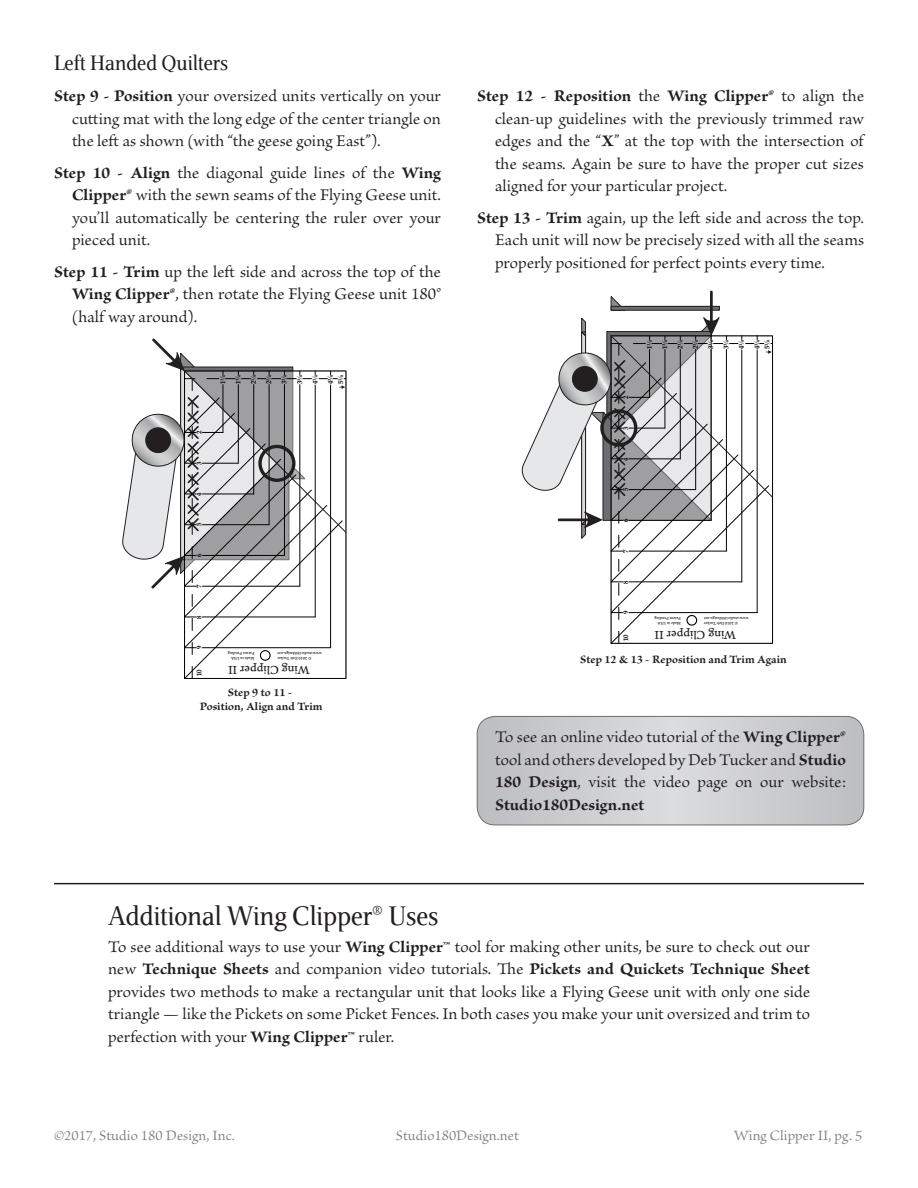
<style>
.page{position:relative;width:918px;height:1188px;background:#fff}
.page>*{position:absolute;margin:0;border:0;box-sizing:border-box;transform-origin:0 0}
.B_head{font:27px "Veritas AE";color:#231f20}
.steps{font:21px "Veritas AE";color:#231f20}
.steps-2{font:17.25px/22.5px "Brioso Pro";letter-spacing:.005em;color:#231f20;text-align:justify}
.text{font:17.25px/22.5px "Brioso Pro";letter-spacing:.005em;color:#231f20;text-align:justify}
.t1{font:15px "Brioso Pro";letter-spacing:.005em;color:#808285}
.t2{font:12.75px "Arno Pro Caption";color:#231f20}
.t3{font:700 12px/13.5px "Brioso Pro";letter-spacing:.005em;color:#231f20;text-align:center}
.t4{font:700 6.9px/10.2px "Book Antiqua";color:#040503}
.t5{font:4.2px/4.8px "Arno Pro Caption";color:#040503;text-align:right}
.s1{font-weight:700}
</style>
<div class="page">
<svg style="left:477px;top:716px;width:387px;height:109px;background:#cccdcf"></svg>
<div style="left:477px;top:716px;width:387px;height:109px;border:1px solid #6c6d70;border-radius:18px"></div>
<hr style="left:54px;top:883px;width:810px;height:1px;background:#231f20">
<svg style="left:122px;top:338px;width:225px;height:341px"></svg>
<svg style="left:611px;top:296px;width:15px;height:15px"></svg>
<div style="left:611px;top:306px;width:109px;height:4px;border:1px solid #231f20"></div>
<hr style="left:710px;top:291px;width:3px;height:34px;background:#231f20">
<svg style="left:521px;top:317px;width:252px;height:327px"></svg>
<p class="steps" style="left:54px;top:51px;width:176px">Left Handed Quilters</p>
<p class="steps-2" style="left:72px;top:86px;width:370px;text-indent:-18px"><span class="s1">Step 9 - Position</span> your oversized units vertically on your cutting mat with the long edge of the center triangle on the left as shown (with “the geese going East”).</p>
<p class="steps-2" style="left:72px;top:162px;width:371px;text-indent:-18px"><span class="s1">Step 10 - Align</span> the diagonal guide lines of the <span class="s1">Wing Clipper®</span> with the sewn seams of the Flying Geese unit. you’ll automatically be centering the ruler over your pieced unit.</p>
<p class="steps-2" style="left:72px;top:261px;width:370px;text-indent:-18px"><span class="s1">Step 11 - Trim</span> up the left side and across the top of the <span class="s1">Wing Clipper®</span>, then rotate the Flying Geese unit 180° (half way around).</p>
<p class="t4" style="left:218px;top:384px;width:11px;rotate:-90deg">1¼</p>
<p class="t4" style="left:233px;top:384px;width:11px;rotate:-90deg">1¾</p>
<p class="t4" style="left:249px;top:384px;width:11px;rotate:-90deg">2¼</p>
<p class="t4" style="left:264px;top:384px;width:11px;rotate:-90deg">2¾</p>
<p class="t4" style="left:279px;top:384px;width:11px;rotate:-90deg">3¼</p>
<p class="t4" style="left:295px;top:384px;width:11px;rotate:-90deg">3¾</p>
<p class="t4" style="left:310px;top:384px;width:11px;rotate:-90deg">4¼</p>
<p class="t4" style="left:325px;top:384px;width:11px;rotate:-90deg">4¾<br>5¼</p>
<p class="t4" style="left:194px;top:434px;width:5px;rotate:-90deg">2</p>
<p class="t4" style="left:194px;top:465px;width:5px;rotate:-90deg">3</p>
<p class="t4" style="left:194px;top:496px;width:5px;rotate:-90deg">4</p>
<p class="t4" style="left:194px;top:526px;width:5px;rotate:-90deg">5</p>
<p class="t4" style="left:194px;top:557px;width:5px;rotate:-90deg">6</p>
<p class="t4" style="left:194px;top:588px;width:5px;rotate:-90deg">7</p>
<p class="t4" style="left:194px;top:619px;width:5px;rotate:-90deg">8</p>
<p class="t4" style="left:194px;top:649px;width:5px;rotate:-90deg">9</p>
<p class="t4" style="left:194px;top:676px;width:8px;rotate:-90deg">10</p>
<p class="t5" style="left:254px;top:660px;width:28px;text-align:left;rotate:-180deg">Made in USA<br>P a t e n gn i dnePt</p>
<p class="t2" style="left:309px;top:677px;width:83px;rotate:-180deg">W i n g C i pl ep I Ir</p>
<p class="t5" style="left:322px;top:660px;width:46px;rotate:-180deg">© 2 0 1 0 D e b T rekcu<br>w w w s. t u d i o 1 8 0 d ten.ngise</p>
<p class="t3" style="left:200px;top:687px;width:124px">Step 9 to 11 -<br>Position, Align and Trim</p>
<p class="steps-2" style="left:495px;top:86px;width:371px;text-indent:-18px"><span class="s1">Step 12 - Reposition</span> the <span class="s1">Wing Clipper®</span> to align the clean-up guidelines with the previously trimmed raw edges and the “<span class="s1">X</span>” at the top with the intersection of the seams. Again be sure to have the proper cut sizes aligned for your particular project.</p>
<p class="steps-2" style="left:495px;top:207px;width:371px;text-indent:-18px"><span class="s1">Step 13 - Trim</span> again, up the left side and across the top.<br>Each unit will now be precisely sized with all the seams properly positioned for perfect points every time.</p>
<p class="t4" style="left:644px;top:349px;width:11px;rotate:-90deg">1¼</p>
<p class="t4" style="left:660px;top:349px;width:11px;rotate:-90deg">1¾</p>
<p class="t4" style="left:675px;top:349px;width:11px;rotate:-90deg">2¼</p>
<p class="t4" style="left:690px;top:349px;width:11px;rotate:-90deg">2¾</p>
<p class="t4" style="left:706px;top:349px;width:11px;rotate:-90deg">3¼</p>
<p class="t4" style="left:721px;top:349px;width:11px;rotate:-90deg">3¾</p>
<p class="t4" style="left:737px;top:349px;width:11px;rotate:-90deg">4¼</p>
<p class="t4" style="left:752px;top:349px;width:11px;rotate:-90deg">4¾<br>5¼</p>
<p class="t4" style="left:621px;top:399px;width:5px;rotate:-90deg">2</p>
<p class="t4" style="left:621px;top:430px;width:5px;rotate:-90deg">3</p>
<p class="t4" style="left:621px;top:461px;width:5px;rotate:-90deg">4</p>
<p class="t4" style="left:621px;top:491px;width:5px;rotate:-90deg">5</p>
<p class="t4" style="left:621px;top:522px;width:5px;rotate:-90deg">6</p>
<p class="t4" style="left:621px;top:553px;width:5px;rotate:-90deg">7</p>
<p class="t4" style="left:621px;top:584px;width:5px;rotate:-90deg">8</p>
<p class="t4" style="left:621px;top:614px;width:5px;rotate:-90deg">9</p>
<p class="t4" style="left:621px;top:641px;width:8px;rotate:-90deg">10</p>
<p class="t5" style="left:681px;top:625px;width:28px;text-align:left;rotate:-180deg">Made in USA<br>P a t e n gn i dnePt</p>
<p class="t2" style="left:736px;top:642px;width:83px;rotate:-180deg">W i n g C i pl ep I Ir</p>
<p class="t5" style="left:748px;top:625px;width:46px;rotate:-180deg">© 2 0 1 0 D e b T rekcu<br>w w w s. t u d i o 1 8 0 d ten.ngise</p>
<p class="t3" style="left:580px;top:653px;width:208px">Step 12 &amp; 13 - Reposition and Trim Again</p>
<p class="text" style="left:495px;top:726px;width:353px">To see an online video tutorial of the <span class="s1">Wing Clipper® </span>tool and others developed by Deb Tucker and <span class="s1">Studio 180 Design</span>, visit the video page on our website:<br><span class="s1">Studio180Design.net</span></p>
<p class="B_head" style="left:108px;top:900px;width:332px">Additional Wing Clipper<sup>®</sup> Uses</p>
<p class="text" style="left:108px;top:936px;width:704px">To see additional ways to use your <span class="s1">Wing Clipper™</span> tool for making other units, be sure to check out our new <span class="s1">Technique Sheets</span> and companion video tutorials. The <span class="s1">Pickets and Quickets Technique Sheet </span>provides two methods to make a rectangular unit that looks like a Flying Geese unit with only one side triangle — like the Pickets on some Picket Fences. In both cases you make your unit oversized and trim to perfection with your <span class="s1">Wing Clipper™</span> ruler.</p>
<p class="t1" style="left:54px;top:1127px;width:182px">©2017, Studio 180 Design, Inc.</p>
<p class="t1" style="left:396px;top:1127px;width:125px">Studio180Design.net</p>
<p class="t1" style="left:734px;top:1127px;width:130px">Wing Clipper II, pg. 5</p>
</div>
